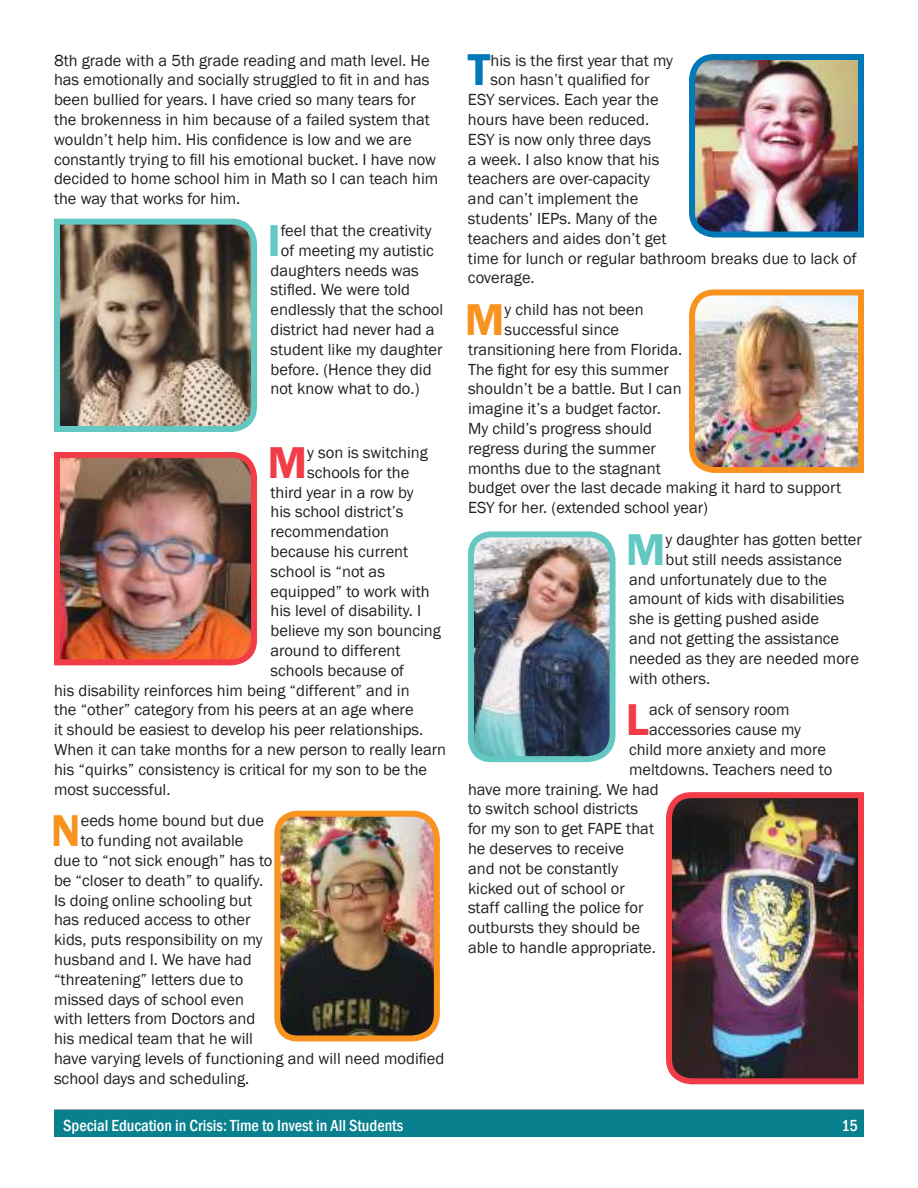
<style>
.page{position:relative;width:918px;height:1188px;background:#fff}
.page>*{position:absolute;margin:0;border:0;box-sizing:border-box;transform-origin:0 0}
.t1{font:600 46.2px "Franklin Gothic Itc T";color:#63c7c2}
.t2{font:600 46.2px "Franklin Gothic Itc T";color:#f23d49}
.t3{font:600 46.2px "Franklin Gothic Itc T";color:#f99320}
.t4{font:600 46.2px "Franklin Gothic Itc T";color:#0079b6}
.t5{font:16.5px/19.8px "Franklin Gothic";color:#241f1f}
.t6{font:500 condensed 16.5px "Franklin Gothic";color:#fff}
</style>
<div class="page">
<svg style="left:54px;top:218px;width:203px;height:214px;background:#847d6e"></svg>
<img style="left:54px;top:452px;width:203px;height:214px">
<img style="left:274px;top:810px;width:166px;height:232px">
<img style="left:689px;top:54px;width:175px;height:184px">
<img style="left:689px;top:289px;width:175px;height:184px">
<img style="left:468px;top:531px;width:148px;height:232px">
<img style="left:666px;top:792px;width:198px;height:293px">
<div style="left:54px;top:1110px;width:810px;height:27px;background:#09808e"></div>
<p class="t5" style="left:54px;top:51px;width:386px">8th grade with a 5th grade reading and math level. He has emotionally and socially struggled to fit in and has been bullied for years. I have cried so many tears for the brokenness in him because of a failed system that wouldn’t help him. His confidence is low and we are constantly trying to fill his emotional bucket. I have now decided to home school him in Math so I can teach him the way that works for him.</p>
<h1 class="t1" style="left:267px;top:213px;width:15px">I</h1>
<p class="t5" style="left:281px;top:221px;width:152px">feel that the creativity</p>
<p class="t5" style="left:281px;top:241px;width:155px">of meeting my autistic</p>
<p class="t5" style="left:271px;top:261px;width:150px">daughters needs was</p>
<p class="t5" style="left:271px;top:280px;width:141px">stifled. We were told</p>
<p class="t5" style="left:271px;top:300px;width:174px">endlessly that the school</p>
<p class="t5" style="left:271px;top:320px;width:166px">district had never had a</p>
<p class="t5" style="left:271px;top:340px;width:173px">student like my daughter</p>
<p class="t5" style="left:271px;top:360px;width:163px">before. (Hence they did</p>
<p class="t5" style="left:271px;top:379px;width:150px">not know what to do.)</p>
<h1 class="t2" style="left:267px;top:435px;width:41px">M</h1>
<p class="t5" style="left:307px;top:443px;width:122px">y son is switching</p>
<p class="t5" style="left:307px;top:463px;width:104px">schools for the</p>
<p class="t5" style="left:271px;top:483px;width:145px">third year in a row by</p>
<p class="t5" style="left:271px;top:502px;width:134px">his school district’s</p>
<p class="t5" style="left:271px;top:522px;width:120px">recommendation</p>
<p class="t5" style="left:271px;top:542px;width:139px">because his current</p>
<p class="t5" style="left:271px;top:562px;width:116px">school is “not as</p>
<p class="t5" style="left:271px;top:582px;width:161px">equipped” to work with</p>
<p class="t5" style="left:271px;top:601px;width:152px">his level of disability. I</p>
<p class="t5" style="left:271px;top:621px;width:172px">believe my son bouncing</p>
<p class="t5" style="left:271px;top:641px;width:132px">around to different</p>
<p class="t5" style="left:271px;top:661px;width:135px">schools because of</p>
<p class="t5" style="left:54px;top:681px;width:357px">his disability reinforces him being “different” and in</p>
<p class="t5" style="left:54px;top:700px;width:361px">the “other” category from his peers at an age where</p>
<p class="t5" style="left:54px;top:720px;width:371px">it should be easiest to develop his peer relationships.</p>
<p class="t5" style="left:54px;top:740px;width:394px">When it can take months for a new person to really learn</p>
<p class="t5" style="left:54px;top:760px;width:375px">his “quirks” consistency is critical for my son to be the</p>
<p class="t5" style="left:54px;top:780px;width:118px">most successful.</p>
<h1 class="t3" style="left:51px;top:804px;width:31px">N</h1>
<p class="t5" style="left:81px;top:811px;width:185px">eeds home bound but due</p>
<p class="t5" style="left:81px;top:831px;width:164px">to funding not available</p>
<p class="t5" style="left:54px;top:851px;width:220px">due to “not sick enough” has to</p>
<p class="t5" style="left:54px;top:871px;width:211px">be “closer to death” to qualify.</p>
<p class="t5" style="left:54px;top:891px;width:200px">Is doing online schooling but</p>
<p class="t5" style="left:54px;top:910px;width:198px">has reduced access to other</p>
<p class="t5" style="left:54px;top:930px;width:210px">kids, puts responsibility on my</p>
<p class="t5" style="left:54px;top:950px;width:199px">husband and I. We have had</p>
<p class="t5" style="left:54px;top:970px;width:191px">“threatening” letters due to</p>
<p class="t5" style="left:54px;top:990px;width:191px">missed days of school even</p>
<p class="t5" style="left:54px;top:1009px;width:203px">with letters from Doctors and</p>
<p class="t5" style="left:54px;top:1029px;width:201px">his medical team that he will</p>
<p class="t5" style="left:54px;top:1049px;width:392px">have varying levels of functioning and will need modified</p>
<p class="t5" style="left:54px;top:1069px;width:197px">school days and scheduling.</p>
<h1 class="t4" style="left:468px;top:43px;width:24px">T</h1>
<p class="t5" style="left:491px;top:51px;width:184px">his is the first year that my</p>
<p class="t5" style="left:491px;top:70px;width:160px">son hasn’t qualified for</p>
<p class="t5" style="left:468px;top:90px;width:192px">ESY services. Each year the</p>
<p class="t5" style="left:468px;top:110px;width:183px">hours have been reduced.</p>
<p class="t5" style="left:468px;top:130px;width:185px">ESY is now only three days</p>
<p class="t5" style="left:468px;top:150px;width:193px">a week. I also know that his</p>
<p class="t5" style="left:468px;top:169px;width:184px">teachers are over-capacity</p>
<p class="t5" style="left:468px;top:189px;width:172px">and can’t implement the</p>
<p class="t5" style="left:468px;top:209px;width:191px">students’ IEPs. Many of the</p>
<p class="t5" style="left:468px;top:229px;width:200px">teachers and aides don’t get</p>
<p class="t5" style="left:468px;top:249px;width:390px">time for lunch or regular bathroom breaks due to lack of</p>
<p class="t5" style="left:468px;top:268px;width:68px">coverage.</p>
<h1 class="t3" style="left:465px;top:293px;width:41px">M</h1>
<p class="t5" style="left:505px;top:300px;width:141px">y child has not been</p>
<p class="t5" style="left:505px;top:320px;width:116px">successful since</p>
<p class="t5" style="left:468px;top:340px;width:216px">transitioning here from Florida.</p>
<p class="t5" style="left:468px;top:360px;width:202px">The fight for esy this summer</p>
<p class="t5" style="left:468px;top:379px;width:215px">shouldn’t be a battle. But I can</p>
<p class="t5" style="left:468px;top:399px;width:194px">imagine it’s a budget factor.</p>
<p class="t5" style="left:468px;top:419px;width:186px">My child’s progress should</p>
<p class="t5" style="left:468px;top:439px;width:190px">regress during the summer</p>
<p class="t5" style="left:468px;top:459px;width:194px">months due to the stagnant</p>
<p class="t5" style="left:468px;top:478px;width:375px">budget over the last decade making it hard to support</p>
<p class="t5" style="left:468px;top:498px;width:242px">ESY for her. (extended school year)</p>
<h1 class="t1" style="left:626px;top:522px;width:41px">M</h1>
<p class="t5" style="left:666px;top:530px;width:198px">y daughter has gotten better</p>
<p class="t5" style="left:666px;top:550px;width:178px">but still needs assistance</p>
<p class="t5" style="left:629px;top:570px;width:200px">and unfortunately due to the</p>
<p class="t5" style="left:629px;top:589px;width:217px">amount of kids with disabilities</p>
<p class="t5" style="left:629px;top:609px;width:192px">she is getting pushed aside</p>
<p class="t5" style="left:629px;top:629px;width:212px">and not getting the assistance</p>
<p class="t5" style="left:629px;top:649px;width:231px">needed as they are needed more</p>
<p class="t5" style="left:629px;top:669px;width:83px">with others.</p>
<h1 class="t2" style="left:626px;top:693px;width:25px">L</h1>
<p class="t5" style="left:649px;top:700px;width:142px">ack of sensory room</p>
<p class="t5" style="left:649px;top:720px;width:153px">accessories cause my</p>
<p class="t5" style="left:629px;top:740px;width:199px">child more anxiety and more</p>
<p class="t5" style="left:629px;top:760px;width:205px">meltdowns. Teachers need to</p>
<p class="t5" style="left:468px;top:780px;width:192px">have more training. We had</p>
<p class="t5" style="left:468px;top:799px;width:172px">to switch school districts</p>
<p class="t5" style="left:468px;top:819px;width:188px">for my son to get FAPE that</p>
<p class="t5" style="left:468px;top:839px;width:158px">he deserves to receive</p>
<p class="t5" style="left:468px;top:859px;width:152px">and not be constantly</p>
<p class="t5" style="left:468px;top:879px;width:159px">kicked out of school or</p>
<p class="t5" style="left:468px;top:898px;width:177px">staff calling the police for</p>
<p class="t5" style="left:468px;top:918px;width:174px">outbursts they should be</p>
<p class="t5" style="left:468px;top:938px;width:189px">able to handle appropriate.</p>
<p class="t6" style="left:63px;top:1115px;width:342px">Special Education in Crisis: Time to Invest in All Students</p>
<p class="t6" style="left:841px;top:1115px;width:18px">15</p>
</div>
